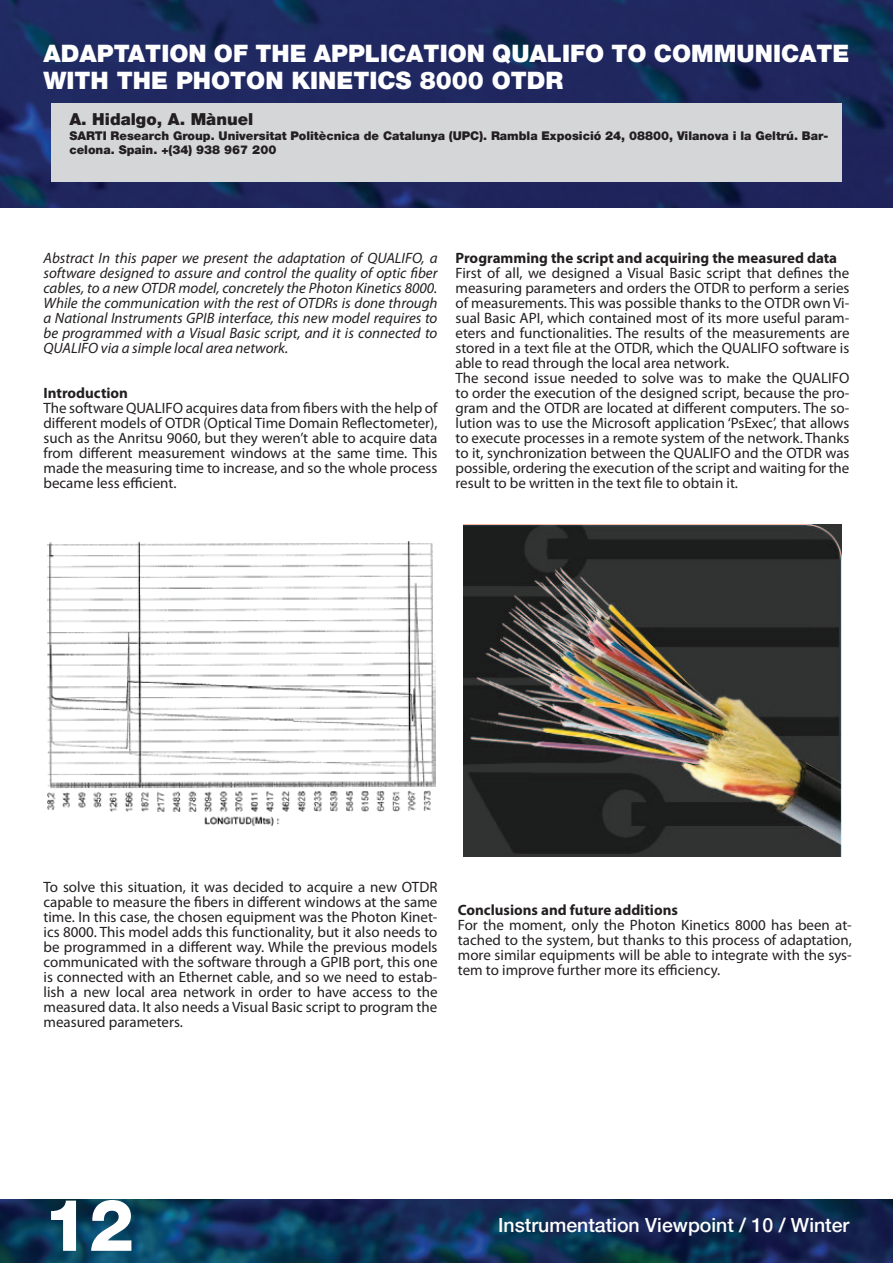
<style>
.page{position:relative;width:893px;height:1263px;background:#fff}
.page>*{position:absolute;margin:0;border:0;box-sizing:border-box;transform-origin:0 0}
.t1{font:800 72px "Helvetica Neue LT";color:#fff}
.t2{font:900 24px "Helvetica Neue LT";color:#fff}
.t3{font:500 19.5px "Helvetica Neue LT";color:#fff}
.t4{font:900 16.5px "Helvetica Neue LT";color:#231f20}
.t5{font:15px/15px "Myriad Pro";color:#231f20;text-align:justify}
.t6{font:italic 15px/15px "Myriad Pro";color:#231f20;text-align:justify}
.t7{font:700 15px "Myriad Pro";color:#231f20}
.t8{font:900 12px/14.4px "Helvetica Neue LT";color:#231f20}
</style>
<div class="page">
<img style="left:0;top:0;width:893px;height:207px">
<img style="left:0;top:1199px;width:893px;height:64px">
<div style="left:51px;top:104px;width:791px;height:78px;background:#d5d6d8"></div>
<img style="left:47px;top:541px;width:388px;height:285px">
<img style="left:463px;top:525px;width:379px;height:332px">
<h2 class="t2" style="left:44px;top:39px;width:53px">Adaptation</h2>
<h2 class="t2" style="left:214px;top:39px;width:118px">of the app</h2>
<h2 class="t2" style="left:365px;top:39px;width:31px">lication</h2>
<h2 class="t2" style="left:492px;top:39px;width:181px">QUALIFO to communicate</h2>
<h2 class="t2" style="left:43px;top:66px;width:17px">wit</h2>
<h2 class="t2" style="left:91px;top:66px;width:140px">h the Photon</h2>
<h2 class="t2" style="left:292px;top:66px;width:34px">Kinetics</h2>
<h2 class="t2" style="left:420px;top:66px;width:145px">8000 OTDR</h2>
<p class="t4" style="left:69px;top:110px;width:186px">A. Hidalgo, A. Mànuel</p>
<p class="t8" style="left:69px;top:128px;width:760px">SARTI Research Group. Universitat Politècnica de Catalunya (UPC). Rambla Exposició 24, 08800, Vilanova i la Geltrú. Bar&shy;celona. Spain. +(34) 938 967 200</p>
<p class="t6" style="left:44px;top:251px;width:396px">Abstract In this paper we present the adaptation of QUALIFO, a software designed to assure and control the quality of optic fiber cables, to a new OTDR model, concretely the Photon Kinetics 8000.<br>While the communication with the rest of OTDRs is done through a National Instruments GPIB interface, this new model requires to be programmed with a Visual Basic script, and it is connected to QUALIFO via a simple local area network.</p>
<p class="t7" style="left:44px;top:384px;width:86px">Introduction</p>
<p class="t5" style="left:44px;top:401px;width:395px">The software QUALIFO acquires data from fibers with the help of different models of OTDR (Optical Time Domain Reflectometer), such as the Anritsu 9060, but they weren’t able to acquire data from different measurement windows at the same time. This made the measuring time to increase, and so the whole process became less efficient.</p>
<p class="t7" style="left:455px;top:249px;width:383px">Programming the script and acquiring the measured data</p>
<p class="t5" style="left:455px;top:266px;width:395px;text-align:left">First of all, we designed a Visual Basic script that defines the measuring parameters and orders the OTDR to perform a series of measurements. This was possible thanks to the OTDR own Vi&shy;sual Basic API, which contained most of its more useful param&shy;eters and functionalities. The results of the measurements are stored in a text file at the OTDR, which the QUALIFO software is able to read through the local area network.<br>The second issue needed to solve was to make the QUALIFO to order the execution of the designed script, because the pro&shy;gram and the OTDR are located at different computers. The so&shy;lution was to use the Microsoft application ‘PsExec’, that allows to execute processes in a remote system of the network. Thanks to it, synchronization between the QUALIFO and the OTDR was possible, ordering the execution of the script and waiting for the result to be written in the text file to obtain it.</p>
<p class="t5" style="left:44px;top:879px;width:396px">To solve this situation, it was decided to acquire a new OTDR capable to measure the fibers in different windows at the same time. In this case, the chosen equipment was the Photon Kinet&shy;ics 8000. This model adds this functionality, but it also needs to be programmed in a different way. While the previous models communicated with the software through a GPIB port, this one is connected with an Ethernet cable, and so we need to estab&shy;lish a new local area network in order to have access to the measured data. It also needs a Visual Basic script to program the measured parameters.</p>
<p class="t7" style="left:458px;top:900px;width:222px">Conclusions and future additions</p>
<p class="t5" style="left:458px;top:917px;width:396px">For the moment, only the Photon Kinetics 8000 has been at&shy;tached to the system, but thanks to this process of adaptation, more similar equipments will be able to integrate with the sys&shy;tem to improve further more its efficiency.</p>
<h1 class="t1" style="left:43px;top:1182px;width:92px">12</h1>
<h3 class="t3" style="left:498px;top:1213px;width:353px">Instrumentation Viewpoint / 10 / Winter</h3>
</div>
